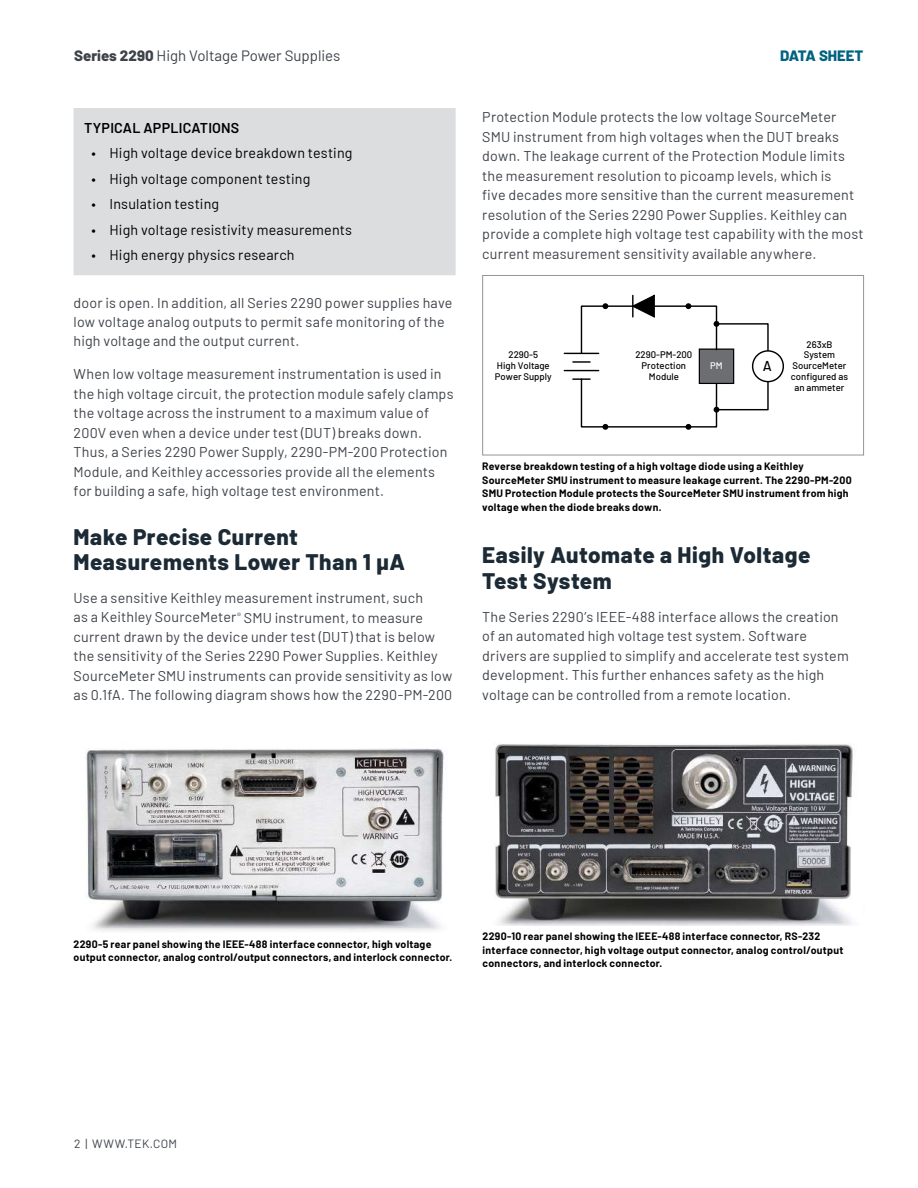
<style>
.page{position:relative;width:918px;height:1188px;background:#fff}
.page>*{position:absolute;margin:0;border:0;box-sizing:border-box;transform-origin:0 0}
.t1{font:800 22.5px/25.5px "Barlow";letter-spacing:.025em;color:#1b2a35}
.t2{font:15px "Barlow";color:#3e434a}
.t3{font:800 15px "Barlow";color:#006281}
.t4{font:14.25px/19.5px "Barlow";letter-spacing:.015em;color:#3e434a}
.t5{font:14.25px "Barlow";letter-spacing:.015em;color:#000}
.t6{font:600 14.25px "Barlow";letter-spacing:.015em;color:#000}
.t7{font:500 14.25px "Barlow";color:#000}
.t8{font:12px "Barlow";letter-spacing:.025em;color:#3e434a}
.t9{font:700 10.5px/13.5px "Barlow";letter-spacing:.025em;color:#000}
.t10{font:500 9.6px/10.8px "Barlow";color:#000;text-align:center}
.t11{font:500 9.6px "Barlow";color:#fff}
.s1{font-weight:800}
</style>
<div class="page">
<div style="left:716px;top:323px;width:53px;height:87px;border:1px solid #000"></div>
<hr style="left:564px;top:353px;width:35px;height:1px;background:#000">
<svg style="left:573px;top:361px;width:17px;height:2px"></svg>
<hr style="left:564px;top:370px;width:35px;height:1px;background:#000">
<div style="left:753px;top:351px;width:30px;height:31px;background:#fff;border-radius:50%"></div>
<div style="left:752px;top:350px;width:32px;height:32px;border:1px solid #000;border-radius:50%"></div>
<div style="left:699px;top:349px;width:35px;height:34px;background:#6d6e71"></div>
<div style="left:699px;top:349px;width:35px;height:35px;border:1px solid #000"></div>
<svg style="left:580px;top:294px;width:139px;height:60px"></svg>
<svg style="left:573px;top:378px;width:146px;height:52px"></svg>
<div style="left:482px;top:275px;width:382px;height:180px;border:1px solid #939598"></div>
<img style="left:85px;top:748px;width:359px;height:183px">
<div style="left:73px;top:108px;width:383px;height:167px;background:#dcddde"></div>
<img style="left:495px;top:744px;width:358px;height:181px">
<p class="t2" style="left:74px;top:44px;width:268px"><span class="s1">Series 2290</span> High Voltage Power Supplies</p>
<p class="t3" style="left:780px;top:44px;width:85px">DATA SHEET</p>
<p class="t6" style="left:84px;top:117px;width:157px">TYPICAL APPLICATIONS</p>
<p class="t5" style="left:92px;top:143px;width:263px">• High voltage device breakdown testing</p>
<p class="t5" style="left:92px;top:168px;width:220px">• High voltage component testing</p>
<p class="t5" style="left:92px;top:194px;width:129px">• Insulation testing</p>
<p class="t5" style="left:92px;top:219px;width:262px">• High voltage resistivity measurements</p>
<p class="t5" style="left:92px;top:245px;width:205px">• High energy physics research</p>
<p class="t4" style="left:74px;top:292px;width:380px">door is open. In addition, all Series 2290 power supplies have low voltage analog outputs to permit safe monitoring of the high voltage and the output current.</p>
<p class="t4" style="left:74px;top:364px;width:381px">When low voltage measurement instrumentation is used in the high voltage circuit, the protection module safely clamps the voltage across the instrument to a maximum value of 200V even when a device under test (DUT) breaks down.<br>Thus, a Series 2290 Power Supply, 2290-PM-200 Protection Module, and Keithley accessories provide all the elements for building a safe, high voltage test environment.</p>
<h1 class="t1" style="left:74px;top:522px;width:333px">Make Precise Current<br>Measurements Lower Than 1 µA</h1>
<p class="t4" style="left:74px;top:587px;width:380px">Use a sensitive Keithley measurement instrument, such<br>as a Keithley SourceMeter<sup>®</sup> SMU instrument, to measure current drawn by the device under test (DUT) that is below the sensitivity of the Series 2290 Power Supplies. Keithley SourceMeter SMU instruments can provide sensitivity as low as 0.1fA. The following diagram shows how the 2290-PM-200</p>
<p class="t4" style="left:482px;top:106px;width:383px">Protection Module protects the low voltage SourceMeter SMU instrument from high voltages when the DUT breaks down. The leakage current of the Protection Module limits the measurement resolution to picoamp levels, which is<br>five decades more sensitive than the current measurement resolution of the Series 2290 Power Supplies. Keithley can provide a complete high voltage test capability with the most current measurement sensitivity available anywhere.</p>
<p class="t10" style="left:495px;top:349px;width:58px">2290-5<br>High Voltage<br>Power Supply</p>
<p class="t10" style="left:791px;top:338px;width:59px">263xB<br>System<br>SourceMeter configured as an ammeter</p>
<p class="t10" style="left:635px;top:349px;width:58px">2290-PM-200<br>Protection<br>Module</p>
<p class="t11" style="left:710px;top:359px;width:14px">PM</p>
<p class="t7" style="left:763px;top:355px;width:11px">A</p>
<p class="t9" style="left:482px;top:459px;width:371px">Reverse breakdown testing of a high voltage diode using a Keithley SourceMeter SMU instrument to measure leakage current. The 2290-PM-200<br>SMU Protection Module protects the SourceMeter SMU instrument from high voltage when the diode breaks down.</p>
<h1 class="t1" style="left:482px;top:541px;width:330px">Easily Automate a High Voltage<br>Test System</h1>
<p class="t4" style="left:482px;top:606px;width:368px">The Series 2290’s IEEE-488 interface allows the creation of an automated high voltage test system. Software drivers are supplied to simplify and accelerate test system development. This further enhances safety as the high voltage can be controlled from a remote location.</p>
<p class="t9" style="left:74px;top:936px;width:380px">2290-5 rear panel showing the IEEE-488 interface connector, high voltage output connector, analog control/output connectors, and interlock connector.</p>
<p class="t9" style="left:483px;top:929px;width:362px">2290-10 rear panel showing the IEEE-488 interface connector, RS-232 interface connector, high voltage output connector, analog control/output connectors, and interlock connector.</p>
<p class="t8" style="left:74px;top:1135px;width:104px">2 | WWW.TEK.COM</p>
</div>
